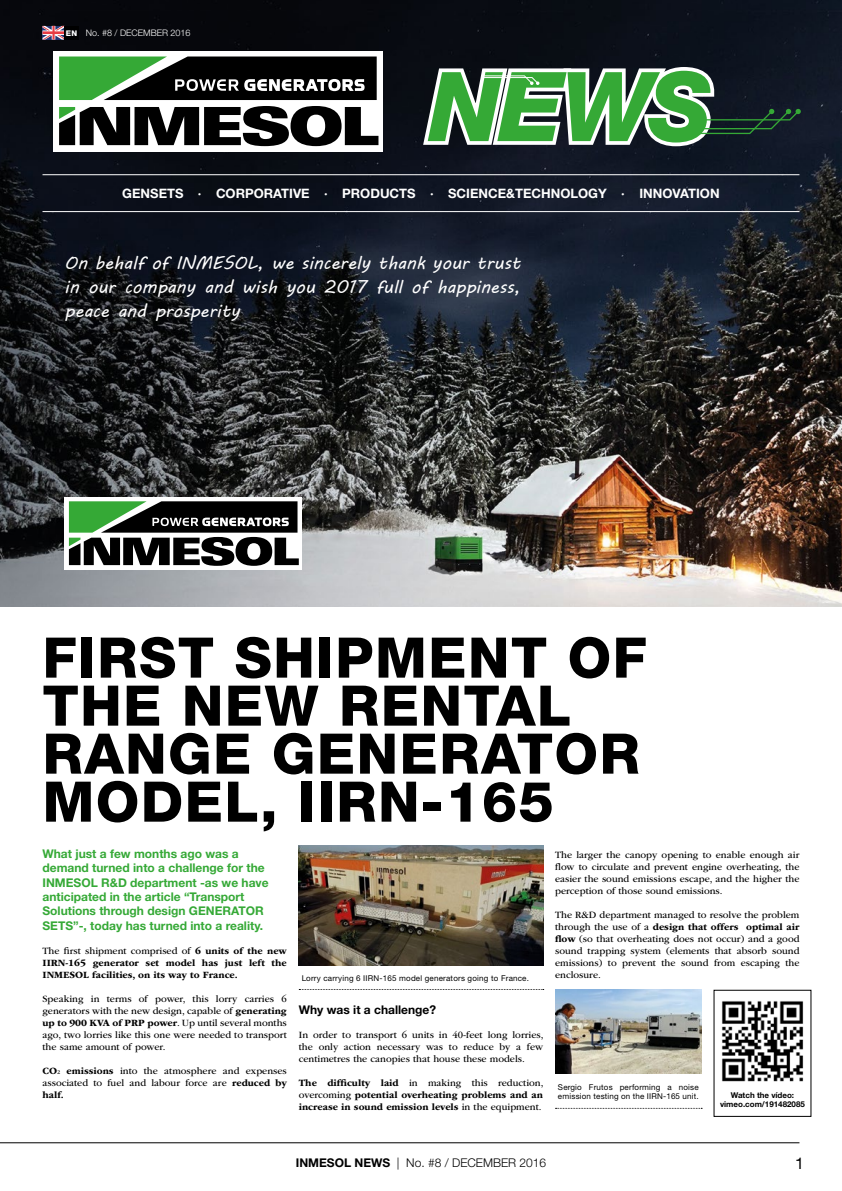
<style>
.page{position:relative;width:842px;height:1191px;background:#fff}
.page>*{position:absolute;margin:0;border:0;box-sizing:border-box;transform-origin:0 0}
.t1{font:italic 800 96.5px "Helvetica Neue LT Std";color:#35a936}
.t2{font:800 56px/48px "Helvetica Neue LT Std";letter-spacing:.025em;color:#000}
.t3{font:18px/24px "MV Boli";color:#fff;text-align:justify}
.t4{font:16px "Helvetica Neue LT Std";color:#000}
.t5{font:700 13px "Helvetica Neue LT Std";color:#fff}
.t6{font:700 12px/14.4px "Helvetica Neue LT Std";color:#35a936}
.t7{font:300 12px "Helvetica Neue LT Std";color:#000}
.t8{font:700 12px "Helvetica Neue LT Std";color:#000}
.t9{font:10px/12px "ITC Garamond Std";color:#000;text-align:justify}
.t10{font:700 10px/12px "ITC Garamond Std";color:#000;text-align:justify}
.t11{font:300 9px "Helvetica Neue LT Std";color:#fff}
.t12{font:8px/9.6px "Helvetica Neue LT Std";letter-spacing:.025em;color:#000}
.t13{font:700 8px/9.6px "Helvetica Neue LT Std";color:#000;text-align:center}
.s1{font-weight:800;font-size:7.8px}
.s2{font-weight:400}
.s3{font-weight:700}
.s4{font-size:5.8px}
</style>
<div class="page">
<img style="left:0;top:0;width:842px;height:607px">
<hr style="left:0;top:1142px;width:799px;height:1px;background:#000">
<hr style="left:43px;top:174px;width:756px;height:1px;background:#fff">
<hr style="left:43px;top:211px;width:756px;height:1px;background:#fff">
<svg style="left:419px;top:63px;width:382px;height:87px"></svg>
<svg style="left:43px;top:26px;width:22px;height:14px"></svg>
<div style="left:65px;top:26px;width:14px;height:14px;background:#000"></div>
<div style="left:53px;top:51px;width:330px;height:100px;background:#fff"></div>
<svg style="left:59px;top:106px;width:319px;height:40px"></svg>
<svg style="left:59px;top:56px;width:318px;height:44px"></svg>
<svg style="left:299px;top:989px;width:245px;height:1px"></svg>
<img style="left:721px;top:1001px;width:83px;height:81px">
<svg style="left:555px;top:1108px;width:147px;height:1px"></svg>
<img style="left:299px;top:845px;width:244px;height:120px">
<img style="left:555px;top:989px;width:146px;height:84px">
<div style="left:65px;top:497px;width:237px;height:72px;background:#fff"></div>
<svg style="left:69px;top:501px;width:230px;height:65px"></svg>
<p class="t11" style="left:66px;top:27px;width:126px"><span class="s1">EN</span> No. #8 / DECEMBER 2016</p>
<h1 class="t1" style="left:429px;top:49px;width:285px">NEWS</h1>
<h3 class="t5" style="left:122px;top:185px;width:599px">GENSETS · CORPORATIVE · PRODUCTS · SCIENCE&amp;TECHNOLOGY · INNOVATION</h3>
<h3 class="t3" style="left:65px;top:251px;width:458px">On behalf of INMESOL, we sincerely thank your trust in our company and wish you 2017 full of happiness, peace and prosperity</h3>
<h2 class="t2" style="left:43px;top:633px;width:606px">FIRST SHIPMENT OF<br>THE NEW RENTAL<br>RANGE GENERATOR<br>MODEL, IIRN-165</h2>
<p class="t6" style="left:43px;top:846px;width:228px">What just a few months ago was a demand turned into a challenge for the INMESOL R&amp;D department -as we have anticipated in the article “Transport Solutions through design GENERATOR SETS”-, today has turned into a reality.</p>
<p class="t10" style="left:43px;top:944px;width:246px"><span class="s2">The first shipment comprised of</span> 6 units of the new IIRN-165 generator set model has just left the INMESOL facilities, on its way to France.</p>
<p class="t9" style="left:43px;top:992px;width:246px">Speaking in terms of power, this lorry carries 6 generators with the new design, capable of <span class="s3">generating up to 900 KVA of PRP power</span>. Up until several months ago, two lorries like this one were needed to transport the same amount of power.</p>
<p class="t9" style="left:43px;top:1064px;width:246px"><span class="s3">CO</span><span class="s4">2</span> <span class="s3">emissions</span> into the atmosphere and expenses associated to fuel and labour force are <span class="s3">reduced by half.</span></p>
<p class="t12" style="left:302px;top:972px;width:229px">Lorry carrying 6 IIRN-165 model generators going to France.</p>
<p class="t8" style="left:299px;top:1002px;width:139px">Why was it a challenge?</p>
<p class="t9" style="left:299px;top:1028px;width:246px">In order to transport 6 units in 40-feet long lorries, the only action necessary was to reduce by a few centimetres the canopies that house these models.</p>
<p class="t10" style="left:299px;top:1076px;width:246px">The difficulty laid <span class="s2">in making this reduction, overcoming</span> potential overheating problems and an increase in sound emission levels <span class="s2">in the equipment.</span></p>
<p class="t9" style="left:555px;top:848px;width:246px">The larger the canopy opening to enable enough air flow to circulate and prevent engine overheating, the easier the sound emissions escape, and the higher the perception of those sound emissions.</p>
<p class="t9" style="left:555px;top:908px;width:246px">The R&amp;D department managed to resolve the problem through the use of a <span class="s3">design that offers optimal air flow</span> (so that overheating does not occur) and a good sound trapping system (elements that absorb sound emissions) to prevent the sound from escaping the enclosure.</p>
<p class="t12" style="left:558px;top:1082px;width:142px">Sergio Frutos performing a noise emission testing on the IIRN-165 unit.</p>
<p class="t13" style="left:720px;top:1090px;width:86px">Watch the vídeo: vimeo.com/191482085</p>
<p class="t7" style="left:296px;top:1155px;width:252px"><span class="s3">INMESOL NEWS</span> | No. #8 / DECEMBER 2016</p>
<h3 class="t4" style="left:795px;top:1153px;width:10px">1</h3>
</div>
